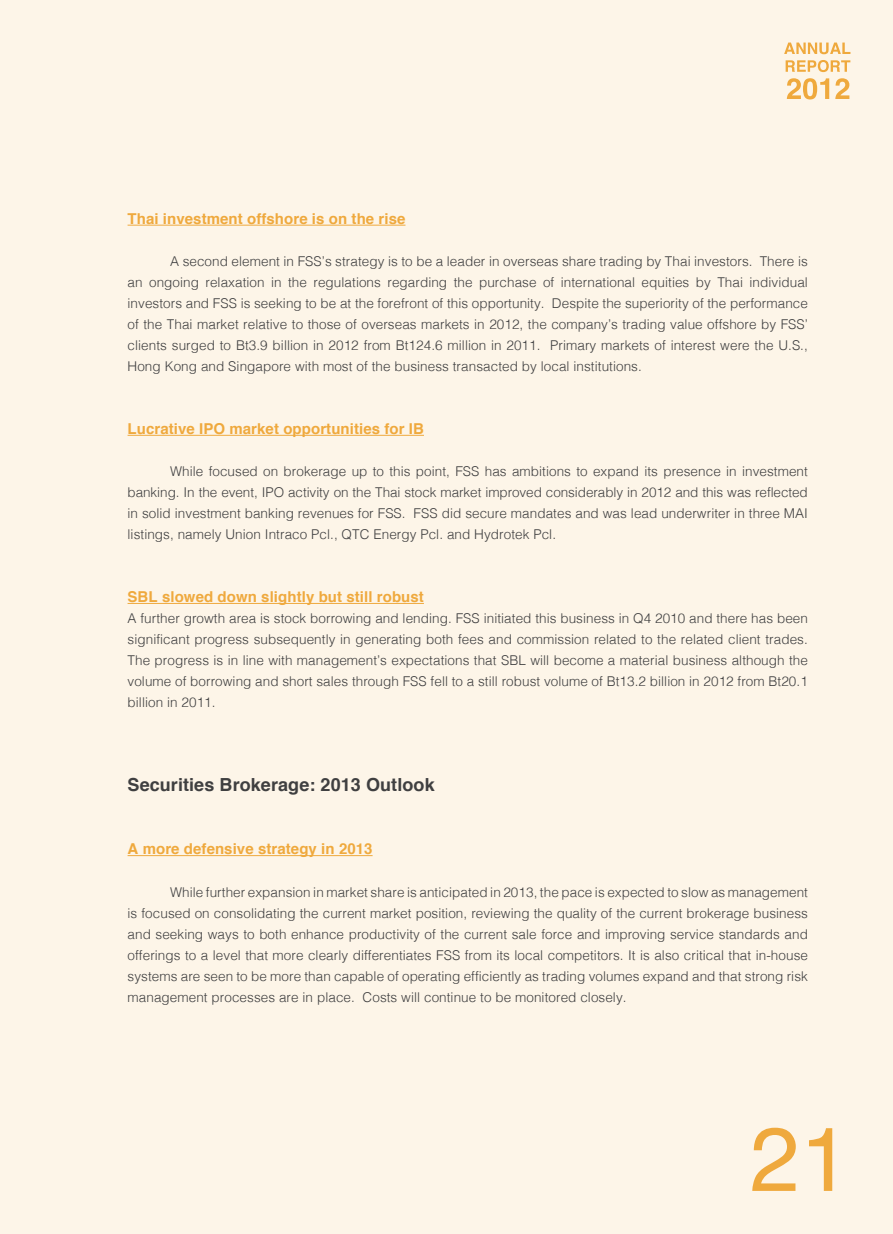
<style>
.page{position:relative;width:893px;height:1234px;background:#fff}
.page>*{position:absolute;margin:0;border:0;box-sizing:border-box;transform-origin:0 0}
.t1{font:90px "Helvetica";color:#efa93d}
.t2{font:700 18px "Helvetica";letter-spacing:.005em;color:#3f3f40}
.t3{font:700 15px "Helvetica";letter-spacing:.005em;color:#efa93d}
.t4{font:300 13.5px/21px "Helvetica";letter-spacing:.005em;color:#3f3f40;text-align:justify}
</style>
<div class="page">
<div style="left:0;top:0;width:893px;height:1233px;background:#fdf5e8"></div>
<svg style="left:784px;top:43px;width:66px;height:11px"></svg>
<svg style="left:786px;top:60px;width:64px;height:12px"></svg>
<svg style="left:787px;top:78px;width:42px;height:21px"></svg>
<svg style="left:835px;top:78px;width:14px;height:21px"></svg>
<hr style="left:128px;top:225px;width:277px;height:1px;background:#efa93d">
<hr style="left:128px;top:435px;width:296px;height:1px;background:#efa93d">
<hr style="left:128px;top:603px;width:296px;height:1px;background:#efa93d">
<hr style="left:128px;top:855px;width:245px;height:1px;background:#efa93d">
<p class="t3" style="left:128px;top:206px;width:279px">Thai investment offshore is on the rise</p>
<p class="t4" style="left:128px;top:250px;width:682px;text-indent:43px">A second element in FSS’s strategy is to be a leader in overseas share trading by Thai investors. There is an ongoing relaxation in the regulations regarding the purchase of international equities by Thai individual investors and FSS is seeking to be at the forefront of this opportunity. Despite the superiority of the performance of the Thai market relative to those of overseas markets in 2012, the company’s trading value offshore by FSS’ clients surged to Bt3.9 billion in 2012 from Bt124.6 million in 2011. Primary markets of interest were the U.S., Hong Kong and Singapore with most of the business transacted by local institutions.</p>
<p class="t3" style="left:128px;top:416px;width:298px">Lucrative IPO market opportunities for IB</p>
<p class="t4" style="left:128px;top:460px;width:682px;text-indent:43px">While focused on brokerage up to this point, FSS has ambitions to expand its presence in investment banking. In the event, IPO activity on the Thai stock market improved considerably in 2012 and this was reflected in solid investment banking revenues for FSS. FSS did secure mandates and was lead underwriter in three MAI listings, namely Union Intraco Pcl., QTC Energy Pcl. and Hydrotek Pcl.</p>
<p class="t3" style="left:128px;top:584px;width:298px">SBL slowed down slightly but still robust</p>
<p class="t4" style="left:128px;top:607px;width:682px">A further growth area is stock borrowing and lending. FSS initiated this business in Q4 2010 and there has been significant progress subsequently in generating both fees and commission related to the related client trades.<br>The progress is in line with management’s expectations that SBL will become a material business although the volume of borrowing and short sales through FSS fell to a still robust volume of Bt13.2 billion in 2012 from Bt20.1 billion in 2011.</p>
<p class="t2" style="left:128px;top:770px;width:309px">Securities Brokerage: 2013 Outlook</p>
<p class="t3" style="left:128px;top:836px;width:246px">A more defensive strategy in 2013</p>
<p class="t4" style="left:128px;top:880px;width:682px;text-indent:43px">While further expansion in market share is anticipated in 2013, the pace is expected to slow as management is focused on consolidating the current market position, reviewing the quality of the current brokerage business and seeking ways to both enhance productivity of the current sale force and improving service standards and offerings to a level that more clearly differentiates FSS from its local competitors. It is also critical that in-house systems are seen to be more than capable of operating efficiently as trading volumes expand and that strong risk management processes are in place. Costs will continue to be monitored closely.</p>
<h1 class="t1" style="left:749px;top:1089px;width:102px">21</h1>
</div>
